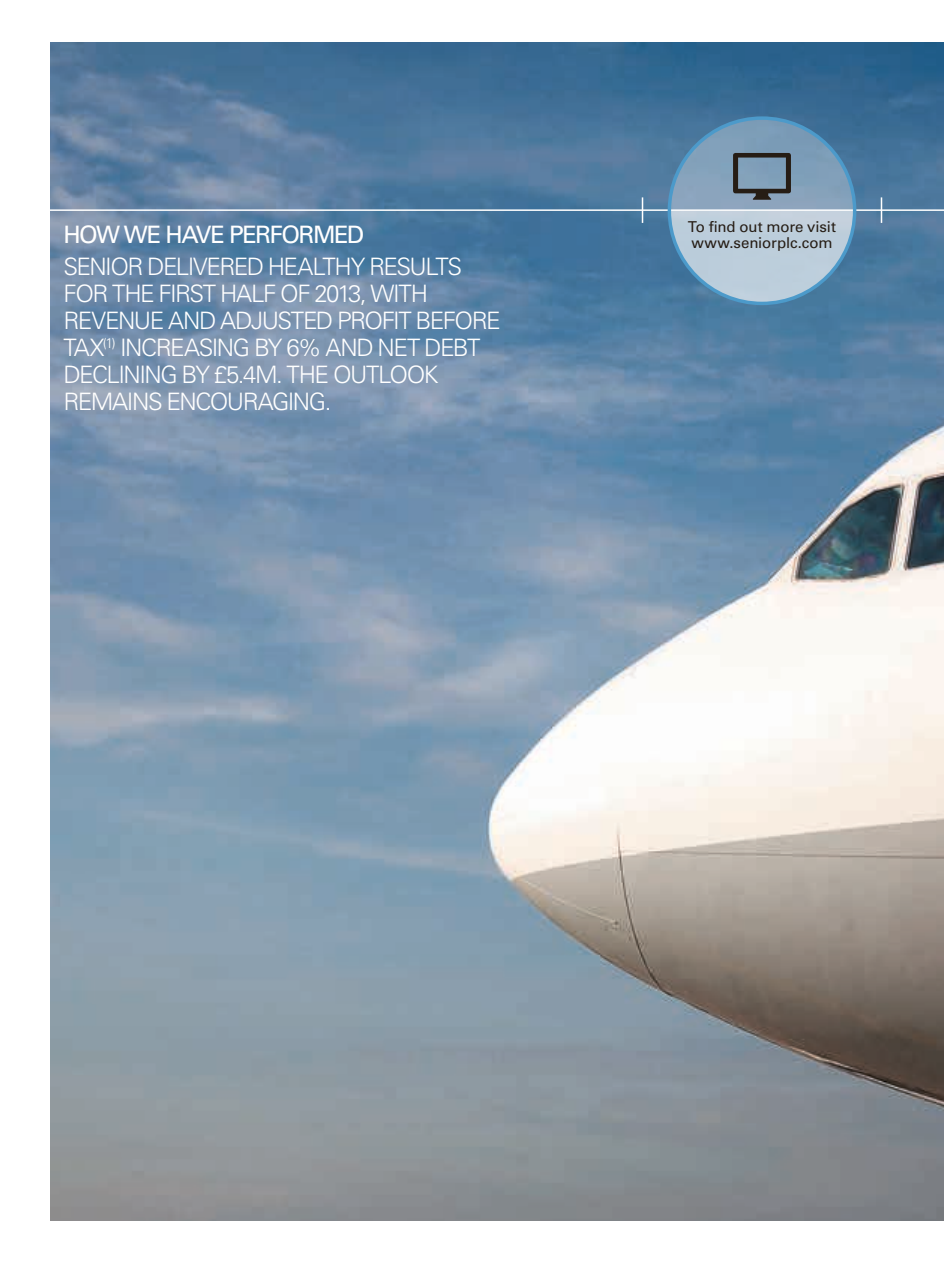
<style>
.page{position:relative;width:944px;height:1263px;background:#fff}
.page>*{position:absolute;margin:0;border:0;box-sizing:border-box;transform-origin:0 0}
.t1{font:300 24px/27px "Univers LT Std";letter-spacing:-.065em;color:#fff}
.t2{font:24px "Univers LT Std";letter-spacing:-.06em;color:#fff}
.t3{font:15px "Univers LT Std";letter-spacing:-.005em;color:#261d15}
</style>
<div class="page">
<hr style="left:51px;top:1220px;width:816px;height:1px;background:#261d15">
<img style="left:51px;top:43px;width:893px;height:1177px">
<hr style="left:0;top:209px;width:944px;height:2px;background:#fff">
<svg style="left:642px;top:197px;width:1px;height:26px"></svg>
<svg style="left:881px;top:197px;width:1px;height:26px"></svg>
<svg style="left:669px;top:118px;width:186px;height:185px;background:#83a2bc"></svg>
<svg style="left:669px;top:211px;width:186px;height:92px;background:#a0bace"></svg>
<svg style="left:733px;top:153px;width:58px;height:47px;background:#627381"></svg>
<p class="t2" style="left:63px;top:220px;width:302px">How we have performed</p>
<p class="t1" style="left:63px;top:253px;width:439px">SENIOR DELIVERED HEALTHY RESULTS<br>FOR THE FIRST HALF OF 2013, WITH<br>REVENUE AND ADJUSTED PROFIT BEFORE<br>TAX<sup>(1)</sup> INCREASING BY 6% AND NET DEBT<br>DECLINING BY £5.4M. THE OUTLOOK<br>REMAINS ENCOURAGING.</p>
<p class="t3" style="left:688px;top:218px;width:150px">To find out more visit</p>
<p class="t3" style="left:691px;top:234px;width:143px">www.seniorplc.com</p>
</div>
